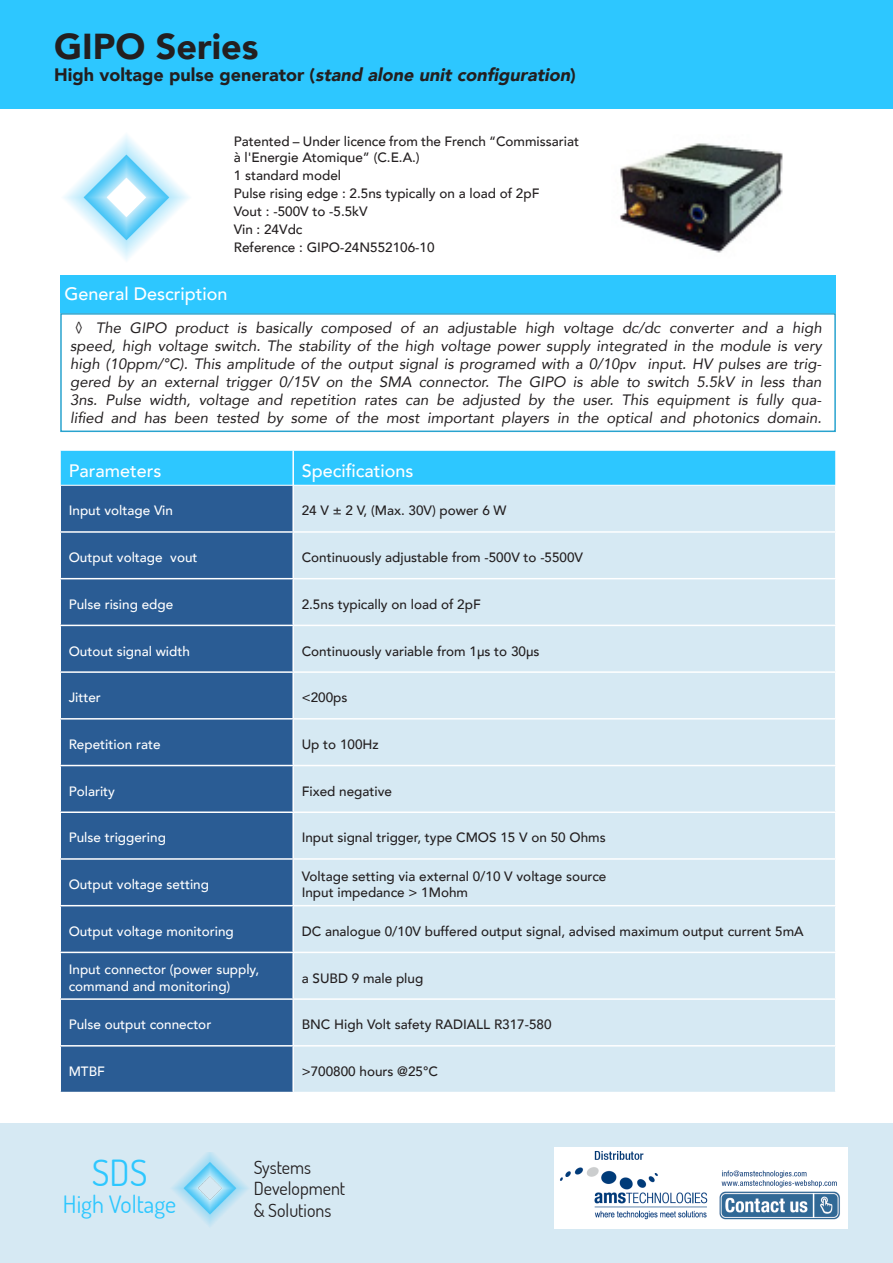
<style>
.page{position:relative;width:893px;height:1263px;background:#fff}
.page>*{position:absolute;margin:0;border:0;box-sizing:border-box;transform-origin:0 0}
.t1{font:900 36px "Avenir";color:#231f20}
.t2{font:36px "Dosis";color:#2dc7ff}
.t3{font:24px "Dosis";color:#2dc7ff}
.t4{font:900 18px "Avenir";color:#231f20}
.t5{font:500 18px "Avenir";color:#fff}
.t6{font:18px "Dosis";color:#231f20}
.t7{font:italic 15px/18px "Avenir";color:#231f20;text-align:justify}
.t8{font:500 13.5px/16.2px "Avenir";color:#231f20}
.t9{font:500 13.5px/16.2px "Avenir";color:#fff}
.s1{font-style:italic}
</style>
<div class="page">
<div style="left:61px;top:451px;width:774px;height:34px;background:#2dc7ff"></div>
<div style="left:61px;top:486px;width:231px;height:606px;background:#2a5c94"></div>
<div style="left:294px;top:486px;width:541px;height:606px;background:#d6e9f3"></div>
<hr style="left:59px;top:531px;width:234px;height:2px;background:#fff">
<hr style="left:293px;top:531px;width:543px;height:2px;background:#fff">
<hr style="left:59px;top:578px;width:234px;height:1px;background:#fff">
<hr style="left:293px;top:578px;width:543px;height:1px;background:#fff">
<hr style="left:59px;top:625px;width:234px;height:1px;background:#fff">
<hr style="left:293px;top:625px;width:543px;height:1px;background:#fff">
<hr style="left:59px;top:671px;width:234px;height:2px;background:#fff">
<hr style="left:293px;top:671px;width:543px;height:2px;background:#fff">
<hr style="left:59px;top:718px;width:234px;height:1px;background:#fff">
<hr style="left:293px;top:718px;width:543px;height:1px;background:#fff">
<hr style="left:59px;top:765px;width:234px;height:1px;background:#fff">
<hr style="left:293px;top:765px;width:543px;height:1px;background:#fff">
<hr style="left:59px;top:811px;width:234px;height:2px;background:#fff">
<hr style="left:293px;top:811px;width:543px;height:2px;background:#fff">
<hr style="left:59px;top:858px;width:234px;height:2px;background:#fff">
<hr style="left:293px;top:858px;width:543px;height:2px;background:#fff">
<hr style="left:59px;top:905px;width:234px;height:1px;background:#fff">
<hr style="left:293px;top:905px;width:543px;height:1px;background:#fff">
<hr style="left:59px;top:952px;width:234px;height:1px;background:#fff">
<hr style="left:293px;top:952px;width:543px;height:1px;background:#fff">
<hr style="left:59px;top:998px;width:234px;height:2px;background:#fff">
<hr style="left:293px;top:998px;width:543px;height:2px;background:#fff">
<hr style="left:59px;top:1045px;width:234px;height:1px;background:#fff">
<hr style="left:293px;top:1045px;width:543px;height:1px;background:#fff">
<hr style="left:292px;top:450px;width:2px;height:35px;background:#fff">
<div style="left:60px;top:276px;width:776px;height:37px;background:#2dc7ff"></div>
<div style="left:60px;top:313px;width:776px;height:119px;border:2px solid #28a3ce"></div>
<div style="left:0;top:0;width:893px;height:108px;background:#2dc7ff"></div>
<img style="left:64px;top:135px;width:125px;height:125px">
<div style="left:0;top:1123px;width:893px;height:140px;background:#d6e9f3"></div>
<img style="left:172px;top:1152px;width:76px;height:74px">
<img style="left:620px;top:143px;width:163px;height:110px">
<img style="left:555px;top:1147px;width:292px;height:82px">
<p class="t1" style="left:54px;top:16px;width:206px">GIPO Series</p>
<p class="t4" style="left:54px;top:59px;width:523px">H i g h vo l ta g e p u l s e g e n e rato r (<span class="s1">stand alone unitconfiguration</span>)</p>
<p class="t8" style="left:234px;top:132px;width:347px">Patented – Under licence from the French “Commissariat à l'Energie Atomique” (C.E.A.)</p>
<p class="t8" style="left:234px;top:166px;width:109px">1 standard model</p>
<p class="t8" style="left:234px;top:184px;width:307px">Pulse rising edge : 2.5ns typically on a load of 2pF</p>
<p class="t8" style="left:234px;top:202px;width:135px">Vout : -500V to -5.5kV</p>
<p class="t8" style="left:234px;top:220px;width:70px">Vin : 24Vdc</p>
<p class="t8" style="left:234px;top:238px;width:202px">Reference : GIPO-24N552106-10</p>
<p class="t5" style="left:64px;top:278px;width:165px">General Description</p>
<p class="t7" style="left:70px;top:318px;width:753px">◊ The GIPO product is basically composed of an adjustable high voltage dc/dc converter and a high speed, high voltage switch. The stability of the high voltage power supply integrated in the module is very high (10ppm/°C). This amplitude of the output signal is programed with a 0/10pv input. HV pulses are trig&shy;gered by an external trigger 0/15V on the SMA connector. The GIPO is able to switch 5.5kV in less than 3ns. Pulse width, voltage and repetition rates can be adjusted by the user. This equipment is fully qua&shy;lified and has been tested by some of the most important players in the optical and photonics domain.</p>
<p class="t5" style="left:69px;top:455px;width:94px">Parameters</p>
<p class="t5" style="left:302px;top:455px;width:113px">Specifications</p>
<p class="t9" style="left:69px;top:502px;width:106px">Input voltage Vin</p>
<p class="t8" style="left:302px;top:502px;width:206px">24 V ± 2 V, (Max. 30V) power 6 W</p>
<p class="t9" style="left:69px;top:548px;width:130px">Output voltage vout</p>
<p class="t8" style="left:302px;top:548px;width:283px">Continuously adjustable from -500V to -5500V</p>
<p class="t9" style="left:69px;top:595px;width:106px">Pulse rising edge</p>
<p class="t8" style="left:302px;top:595px;width:181px">2.5ns typically on load of 2pF</p>
<p class="t9" style="left:69px;top:642px;width:123px">Outout signal width</p>
<p class="t8" style="left:302px;top:642px;width:239px">Continuously variable from 1µs to 30µs</p>
<p class="t9" style="left:69px;top:689px;width:34px">Jitter</p>
<p class="t8" style="left:302px;top:689px;width:47px">&lt;200ps</p>
<p class="t9" style="left:69px;top:735px;width:93px">Repetition rate</p>
<p class="t8" style="left:302px;top:735px;width:79px">Up to 100Hz</p>
<p class="t9" style="left:69px;top:782px;width:48px">Polarity</p>
<p class="t8" style="left:302px;top:782px;width:92px">Fixed negative</p>
<p class="t9" style="left:69px;top:829px;width:99px">Pulse triggering</p>
<p class="t8" style="left:302px;top:829px;width:306px">Input signal trigger, type CMOS 15 V on 50 Ohms</p>
<p class="t9" style="left:69px;top:875px;width:142px">Output voltage setting</p>
<p class="t8" style="left:302px;top:867px;width:306px">Voltage setting via external 0/10 V voltage source</p>
<p class="t8" style="left:302px;top:884px;width:168px">Input impedance &gt; 1Mohm</p>
<p class="t9" style="left:69px;top:922px;width:167px">Output voltage monitoring</p>
<p class="t8" style="left:302px;top:922px;width:503px">DC analogue 0/10V buffered output signal, advised maximum output current 5mA</p>
<p class="t9" style="left:69px;top:961px;width:192px">Input connector (power supply, command and monitoring)</p>
<p class="t8" style="left:302px;top:969px;width:123px">a SUBD 9 male plug</p>
<p class="t9" style="left:69px;top:1016px;width:144px">Pulse output connector</p>
<p class="t8" style="left:302px;top:1016px;width:251px">BNC High Volt safety RADIALL R317-580</p>
<p class="t9" style="left:69px;top:1062px;width:38px">MTBF</p>
<p class="t8" style="left:302px;top:1062px;width:138px">&gt;700800 hours @25°C</p>
<p class="t2" style="left:92px;top:1149px;width:57px">SDS</p>
<p class="t3" style="left:63px;top:1188px;width:115px">High Voltage</p>
<p class="t6" style="left:254px;top:1155px;width:59px">Systems</p>
<p class="t6" style="left:254px;top:1177px;width:93px">Development</p>
<p class="t6" style="left:254px;top:1198px;width:79px">&amp; Solutions</p>
</div>
